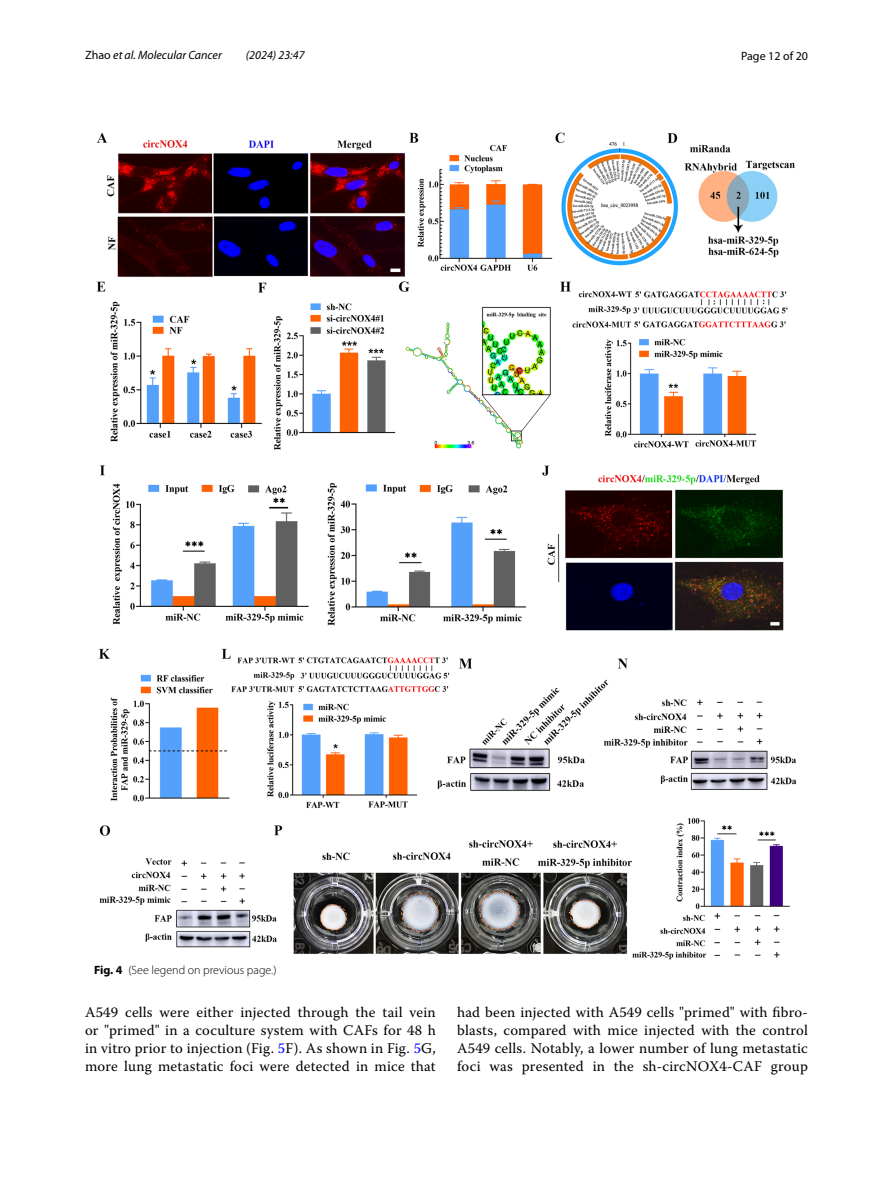
<style>
.page{position:relative;width:893px;height:1187px;background:#fff}
.page>*{position:absolute;margin:0;border:0;box-sizing:border-box;transform-origin:0 0}
.t1{font:14.7px/18px "Warnock Pro";letter-spacing:.015em;color:#000;text-align:justify}
.t2{font:italic 12px "Myriad Pro";color:#000}
.t3{font:300 12px "Myriad Pro";color:#000}
.t4{font:12px "Myriad Pro";color:#000}
.s1{font-style:normal}
.s2{font-weight:700}
.s3{color:#00f}
</style>
<div class="page">
<img style="left:96px;top:133px;width:701px;height:826px">
<p class="t2" style="left:85px;top:48px;width:138px"><span class="s1">Zhao</span> et al. Molecular Cancer</p>
<p class="t2" style="left:246px;top:48px;width:60px">(2024) 23:47</p>
<p class="t4" style="left:741px;top:48px;width:68px">Page 12 of 20</p>
<p class="t3" style="left:94px;top:963px;width:184px"><span class="s2">Fig. 4</span> (See legend on previous page.)</p>
<p class="t1" style="left:85px;top:1003px;width:352px">A549 cells were either injected through the tail vein or "primed" in a coculture system with CAFs for 48 h in vitro prior to injection (Fig. <span class="s3">5</span>F). As shown in Fig. <span class="s3">5</span>G, more lung metastatic foci were detected in mice that</p>
<p class="t1" style="left:457px;top:1003px;width:352px">had been injected with A549 cells "primed" with fibro&shy;blasts, compared with mice injected with the control A549 cells. Notably, a lower number of lung metastatic foci was presented in the sh-circNOX4-CAF group</p>
</div>
